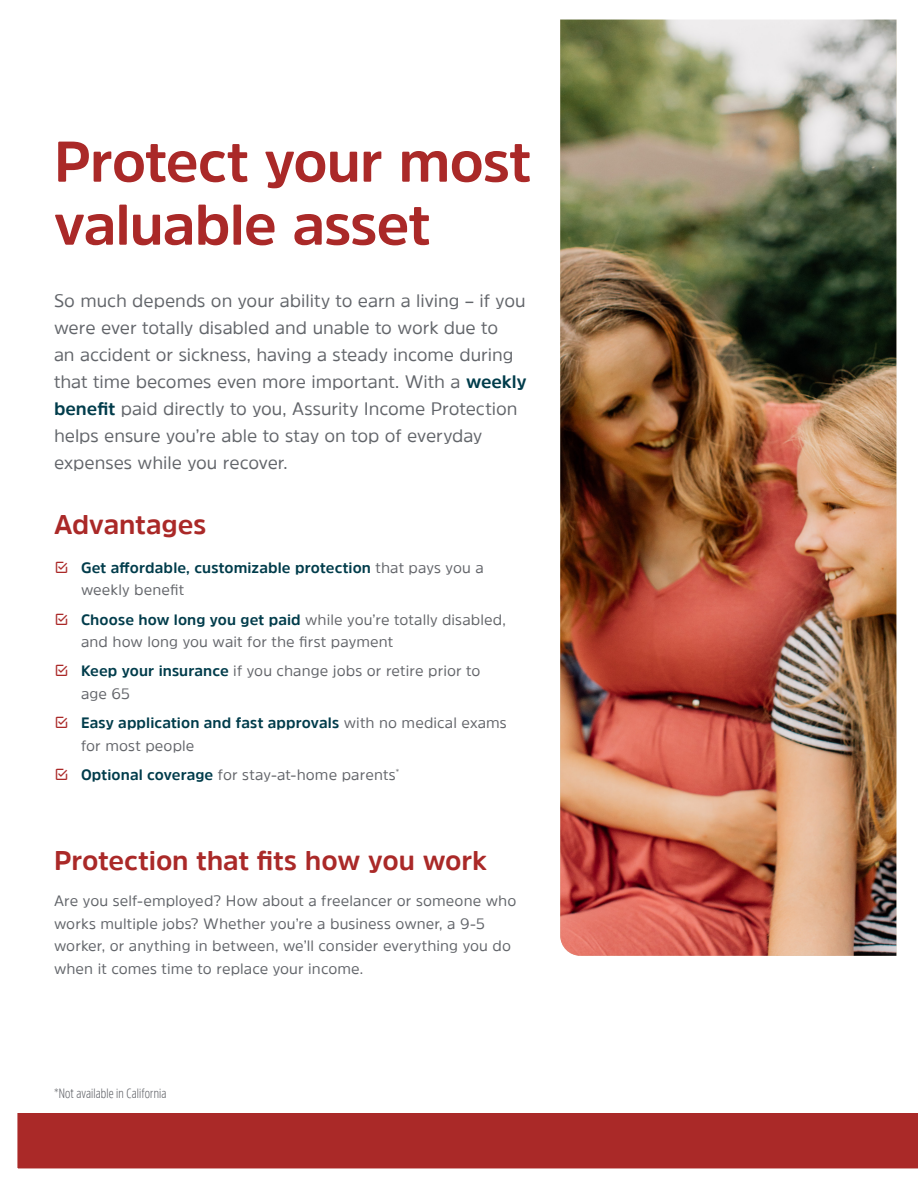
<style>
.page{position:relative;width:918px;height:1188px;background:#fff}
.page>*{position:absolute;margin:0;border:0;box-sizing:border-box;transform-origin:0 0}
.H1_40pt_Bold_42pt_leading__red{font:700 57px/63px "Amsi Pro";letter-spacing:-.02em;color:#aa2928}
.Bullet_Standard_10pt_15pt_leading{font:700 27px "Amsi Pro";letter-spacing:-.005em;color:#aa2928}
.Bullet_Standard_10pt_15pt_leading-2{font:18px/27px "Amsi Pro";letter-spacing:-.005em;color:#62656a}
.bodycopy{font:15px/22.5px "Amsi Pro";letter-spacing:.005em;color:#62656a}
.t1{font:15px/22.5px "Amsi Pro";letter-spacing:.005em;color:#63656a}
.t2{font:700 15px/22.5px "Amsi Pro";letter-spacing:.01em;color:#013c4b}
.Disclaimer_9pt_condensed_12pt_leading_ju{font:300 13.5px "Amsi Pro Cond";letter-spacing:.01em;color:#63656a}
.s1{font-weight:700;color:#013c4b}
.s2{font-weight:400;color:#63656a}
.s3{color:#636569}
</style>
<div class="page">
<img style="left:17px;top:19px;width:901px;height:1150px">
<svg style="left:56px;top:561px;width:11px;height:12px"></svg>
<svg style="left:56px;top:613px;width:11px;height:12px"></svg>
<svg style="left:56px;top:665px;width:11px;height:11px"></svg>
<svg style="left:56px;top:717px;width:11px;height:11px"></svg>
<svg style="left:56px;top:768px;width:11px;height:12px"></svg>
<p class="H1_40pt_Bold_42pt_leading__red" style="left:54px;top:129px;width:479px">Protect your most valuable asset</p>
<p class="Bullet_Standard_10pt_15pt_leading-2" style="left:54px;top:287px;width:474px">So much depends on your ability to earn a living – if you were ever totally disabled and unable to work due to<br>an accident or sickness, having a steady income during that time becomes even more important. With a <span class="s1">weekly benefit</span> paid directly to you, Assurity Income Protection helps ensure you’re able to stay on top of everyday expenses while you recover.</p>
<p class="Bullet_Standard_10pt_15pt_leading" style="left:54px;top:506px;width:154px">Advantages</p>
<p class="t2" style="left:81px;top:556px;width:404px">Get affordable, customizable protection <span class="s2">that pays you a weekly benefit</span></p>
<p class="t1" style="left:81px;top:608px;width:426px"><span class="s1">Choose how long you get paid</span> <span class="s3">while you’re totally disabled</span>, and how long you wait for the first payment</p>
<p class="t1" style="left:81px;top:659px;width:401px"><span class="s1">Keep your insurance</span> if you change jobs or retire prior to age 65</p>
<p class="t2" style="left:81px;top:711px;width:427px">Easy application and fast approvals <span class="s2">with no medical exams for most people</span></p>
<p class="t1" style="left:81px;top:763px;width:320px"><span class="s1">Optional coverage</span> for stay-at-home parents<sup>*</sup></p>
<p class="Bullet_Standard_10pt_15pt_leading" style="left:54px;top:842px;width:434px">Protection that fits how you work</p>
<p class="bodycopy" style="left:54px;top:890px;width:464px">Are you self-employed? How about a freelancer or someone who works multiple jobs? Whether you’re a business owner, a 9-5 worker, or anything in between, we’ll consider everything you do when it comes time to replace your income.</p>
<p class="Disclaimer_9pt_condensed_12pt_leading_ju" style="left:54px;top:1084px;width:114px">*Not available in California</p>
</div>
